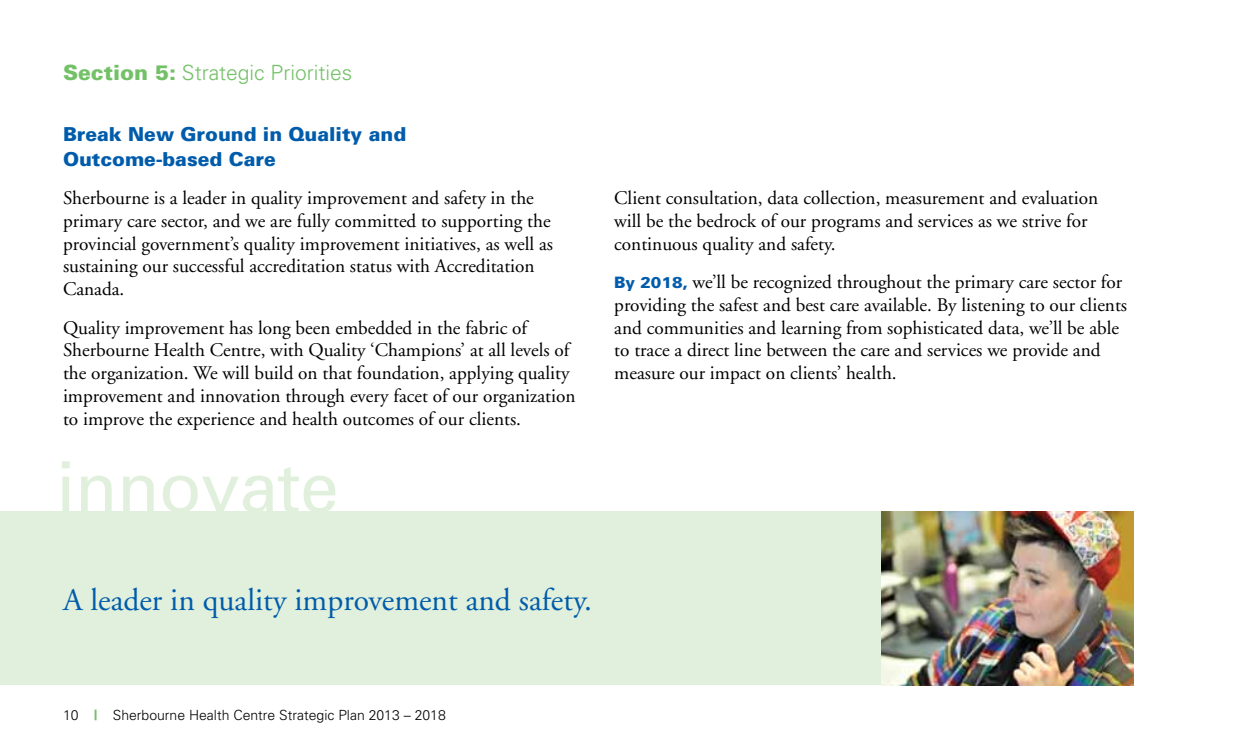
<style>
.page{position:relative;width:1260px;height:756px;background:#fff}
.page>*{position:absolute;margin:0;border:0;box-sizing:border-box;transform-origin:0 0}
.t1{font:70px "Univers";letter-spacing:-.01em;color:#e0f0dc}
.t2{font:31.5px "Adobe Garamond";color:#005cab}
.t3{font:300 21px "Univers";color:#73c167}
.t4{font:19.25px/22.8px "Adobe Garamond";color:#000}
.t5{font:900 19.25px/24.5px "Univers";color:#005cab}
.t6{font:300 14px "Univers";color:#000}
.s1{font-weight:900}
.s2{font-family:"Univers";font-weight:900;font-size:15.75px;color:#005cab}
.s3{font-weight:900;color:#73c167}
</style>
<div class="page">
<div style="left:0;top:512px;width:1129px;height:173px;background:#e0f0dc"></div>
<img style="left:882px;top:512px;width:252px;height:173px">
<p class="t3" style="left:63px;top:60px;width:291px"><span class="s1">Section 5:</span> Strategic Priorities</p>
<p class="t5" style="left:63px;top:122px;width:345px">Break New Ground in Quality and<br>Outcome-based Care</p>
<p class="t4" style="left:63px;top:187px;width:492px">Sherbourne is a leader in quality improvement and safety in the primary care sector, and we are fully committed to supporting the provincial government’s quality improvement initiatives, as well as sustaining our successful accreditation status with Accreditation Canada.</p>
<p class="t4" style="left:63px;top:317px;width:514px">Quality improvement has long been embedded in the fabric of Sherbourne Health Centre, with Quality ‘Champions’ at all levels of the organization. We will build on that foundation, applying quality improvement and innovation through every facet of our organization to improve the experience and health outcomes of our clients.</p>
<h1 class="t1" style="left:56px;top:443px;width:284px">innovate</h1>
<p class="t4" style="left:614px;top:187px;width:485px">Client consultation, data collection, measurement and evaluation will be the bedrock of our programs and services as we strive for continuous quality and safety.</p>
<p class="t4" style="left:614px;top:271px;width:514px"><span class="s2">By 2018,</span> we’ll be recognized throughout the primary care sector for providing the safest and best care available. By listening to our clients and communities and learning from sophisticated data, we’ll be able to trace a direct line between the care and services we provide and measure our impact on clients’ health.</p>
<h2 class="t2" style="left:63px;top:583px;width:531px">A leader in quality improvement and safety.</h2>
<p class="t6" style="left:63px;top:707px;width:384px">10 <span class="s3">|</span> Sherbourne Health Centre Strategic Plan 2013 – 2018</p>
</div>
